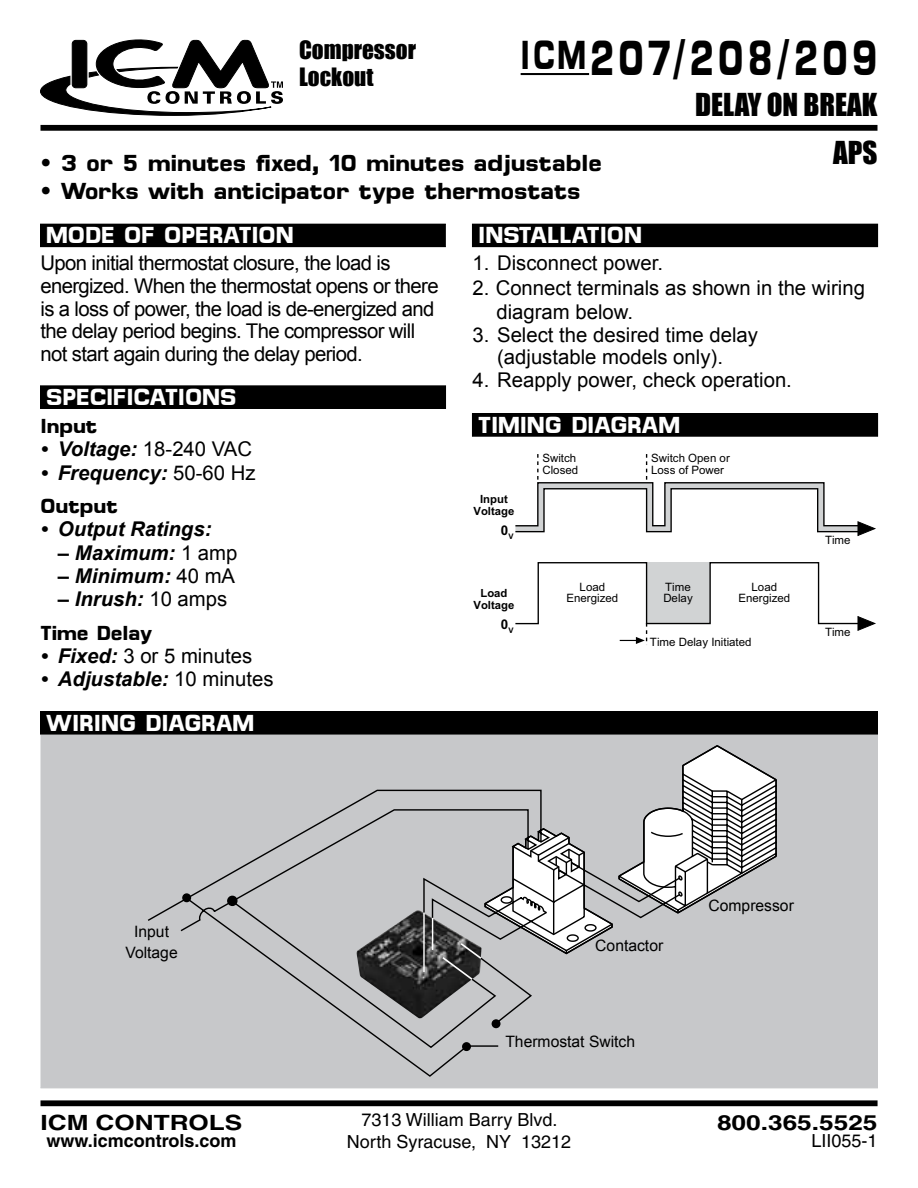
<style>
.page{position:relative;width:918px;height:1188px;background:#fff}
.page>*{position:absolute;margin:0;border:0;box-sizing:border-box;transform-origin:0 0}
.t1{font:700 49.5px "Micro FLF";letter-spacing:.1em;color:#000;scale:.75 1}
.t2{font:29.1px "Impact";color:#000}
.t3{font:700 23.1px "Micro FLF";color:#000}
.t4{font:700 23.1px "Micro FLF";color:#fff}
.t5{font:23.1px/27.6px "Impact";color:#000}
.t6{font:700 21px "Helvetica";color:#000;scale:1.25 1}
.t7{font:20.4px/22.5px "Arial";letter-spacing:-.03em;color:#000}
.t8{font:20.4px/24.3px "Arial";color:#000}
.t9{font:italic 700 20.4px "Arial";color:#000}
.t10{font:700 20.4px "Micro FLF";color:#000}
.t11{font:18px/21.6px "Helvetica";color:#000;text-align:center}
.t12{font:700 18px "Helvetica";color:#000}
.t13{font:15.6px/21px "Arial";color:#000;text-align:center}
.t14{font:700 13.5px "Arial";color:#000}
.t15{font:11.4px/11.4px "Arial";color:#000}
.t16{font:700 11.4px/11.4px "Arial";color:#000;text-align:center}
.s1{font-size:40.5px}
.s2{font-weight:400;font-style:normal}
.s3{font-weight:700;font-style:italic}
</style>
<div class="page">
<hr style="left:521px;top:73px;width:68px;height:2px;background:#000">
<svg style="left:40px;top:39px;width:243px;height:76px"></svg>
<div style="left:40px;top:125px;width:838px;height:6px;background:#000"></div>
<div style="left:472px;top:224px;width:406px;height:23px;background:#000"></div>
<div style="left:41px;top:224px;width:404px;height:23px;background:#000"></div>
<div style="left:41px;top:386px;width:405px;height:22px;background:#000"></div>
<div style="left:472px;top:414px;width:406px;height:22px;background:#000"></div>
<svg style="left:515px;top:535px;width:345px;height:90px"></svg>
<svg style="left:620px;top:623px;width:27px;height:22px"></svg>
<svg style="left:515px;top:454px;width:360px;height:81px"></svg>
<svg style="left:858px;top:617px;width:17px;height:13px"></svg>
<div style="left:40px;top:734px;width:837px;height:354px;background:#c7c8ca;border:1px solid #c7c8ca"></div>
<div style="left:41px;top:712px;width:836px;height:22px;background:#000"></div>
<svg style="left:147px;top:789px;width:385px;height:288px"></svg>
<hr style="left:423px;top:913px;width:2px;height:59px;background:#fff">
<hr style="left:432px;top:918px;width:1px;height:32px;background:#fff">
<svg style="left:441px;top:745px;width:336px;height:236px"></svg>
<div style="left:40px;top:1100px;width:838px;height:6px;background:#000"></div>
<p class="t5" style="left:299px;top:35px;width:118px">Compressor<br>Lockout</p>
<h1 class="t1" style="left:521px;top:30px;width:477px"><span class="s1">ICM</span>207/208/209</h1>
<h2 class="t2" style="left:695px;top:82px;width:184px">DELAY ON BREAK</h2>
<h2 class="t2" style="left:833px;top:130px;width:46px">APS</h2>
<p class="t3" style="left:61px;top:150px;width:542px">3 or 5 minutes fixed, 10 minutes adjustable</p>
<p class="t3" style="left:40px;top:178px;width:541px">• Works with anticipator type thermostats</p>
<p class="t4" style="left:478px;top:222px;width:165px">INSTALLATION</p>
<p class="t8" style="left:472px;top:251px;width:192px">1. Disconnect power.</p>
<p class="t8" style="left:496px;top:275px;width:370px;text-indent:-24px">2. Connect terminals as shown in the wiring diagram below.</p>
<p class="t8" style="left:472px;top:323px;width:287px;line-height:22.5px;text-align:center">3. Select the desired time delay (adjustable models only).</p>
<p class="t8" style="left:472px;top:368px;width:321px">4. Reapply power, check operation.</p>
<p class="t3" style="left:40px;top:148px;width:12px">•</p>
<p class="t4" style="left:46px;top:222px;width:249px">MODE OF OPERATION</p>
<p class="t7" style="left:40px;top:252px;width:400px">Upon initial thermostat closure, the load is energized. When the thermostat opens or there is a loss of power, the load is de-energized and the delay period begins. The compressor will not start again during the delay period.</p>
<p class="t4" style="left:46px;top:384px;width:192px">SPECIFICATIONS</p>
<p class="t10" style="left:40px;top:415px;width:58px">Input</p>
<p class="t9" style="left:40px;top:438px;width:213px">• Voltage: <span class="s2">18-240 VAC</span></p>
<p class="t9" style="left:40px;top:461px;width:217px">• Frequency: <span class="s2">50-60 Hz</span></p>
<p class="t10" style="left:40px;top:495px;width:79px">Output</p>
<p class="t9" style="left:40px;top:518px;width:172px">• Output Ratings:</p>
<p class="t9" style="left:58px;top:541px;width:181px">– Maximum: <span class="s2">1 amp</span></p>
<p class="t9" style="left:58px;top:564px;width:179px">– Minimum: <span class="s2">40 mA</span></p>
<p class="t9" style="left:58px;top:587px;width:171px">– Inrush: <span class="s2">10 amps</span></p>
<p class="t10" style="left:40px;top:621px;width:113px">Time Delay</p>
<p class="t8" style="left:40px;top:644px;width:213px"><span class="s3">• Fixed:</span> 3 or 5 minutes</p>
<p class="t9" style="left:40px;top:668px;width:235px">• Adjustable: <span class="s2">10 minutes</span></p>
<p class="t4" style="left:478px;top:412px;width:203px">TIMING DIAGRAM</p>
<p class="t15" style="left:542px;top:452px;width:37px">Switch<br>Closed</p>
<p class="t15" style="left:651px;top:452px;width:80px">Switch Open or<br>Loss of Power</p>
<p class="t16" style="left:474px;top:494px;width:42px">Input<br>Voltage</p>
<p class="t14" style="left:501px;top:522px;width:14px">0<sub>V</sub></p>
<p class="t15" style="left:825px;top:535px;width:27px">Time</p>
<p class="t15" style="left:567px;top:581px;width:53px;text-align:center">Load<br>Energized</p>
<p class="t15" style="left:738px;top:581px;width:53px;text-align:center">Load<br>Energized</p>
<p class="t15" style="left:663px;top:581px;width:31px">Time<br>Delay</p>
<p class="t16" style="left:474px;top:588px;width:42px">Load<br>Voltage</p>
<p class="t14" style="left:501px;top:617px;width:14px">0<sub>V</sub></p>
<p class="t15" style="left:825px;top:626px;width:27px">Time</p>
<p class="t15" style="left:650px;top:636px;width:103px">Time Delay Initiated</p>
<p class="t4" style="left:46px;top:710px;width:209px">WIRING DIAGRAM</p>
<p class="t13" style="left:125px;top:921px;width:54px">Input<br>Voltage</p>
<p class="t13" style="left:595px;top:935px;width:69px">Contactor</p>
<p class="t13" style="left:505px;top:1031px;width:131px">Thermostat Switch</p>
<p class="t13" style="left:709px;top:895px;width:87px">Compressor</p>
<p class="t11" style="left:347px;top:1109px;width:226px">7313 William Barry Blvd.<br>North Syracuse, NY 13212</p>
<p class="t6" style="left:40px;top:1109px;width:163px">ICM CONTROLS</p>
<p class="t6" style="left:717px;top:1109px;width:130px">800.365.5525</p>
<p class="t12" style="left:46px;top:1130px;width:191px">www.icmcontrols.com</p>
<p class="t11" style="left:812px;top:1130px;width:68px">LII055-1</p>
</div>
